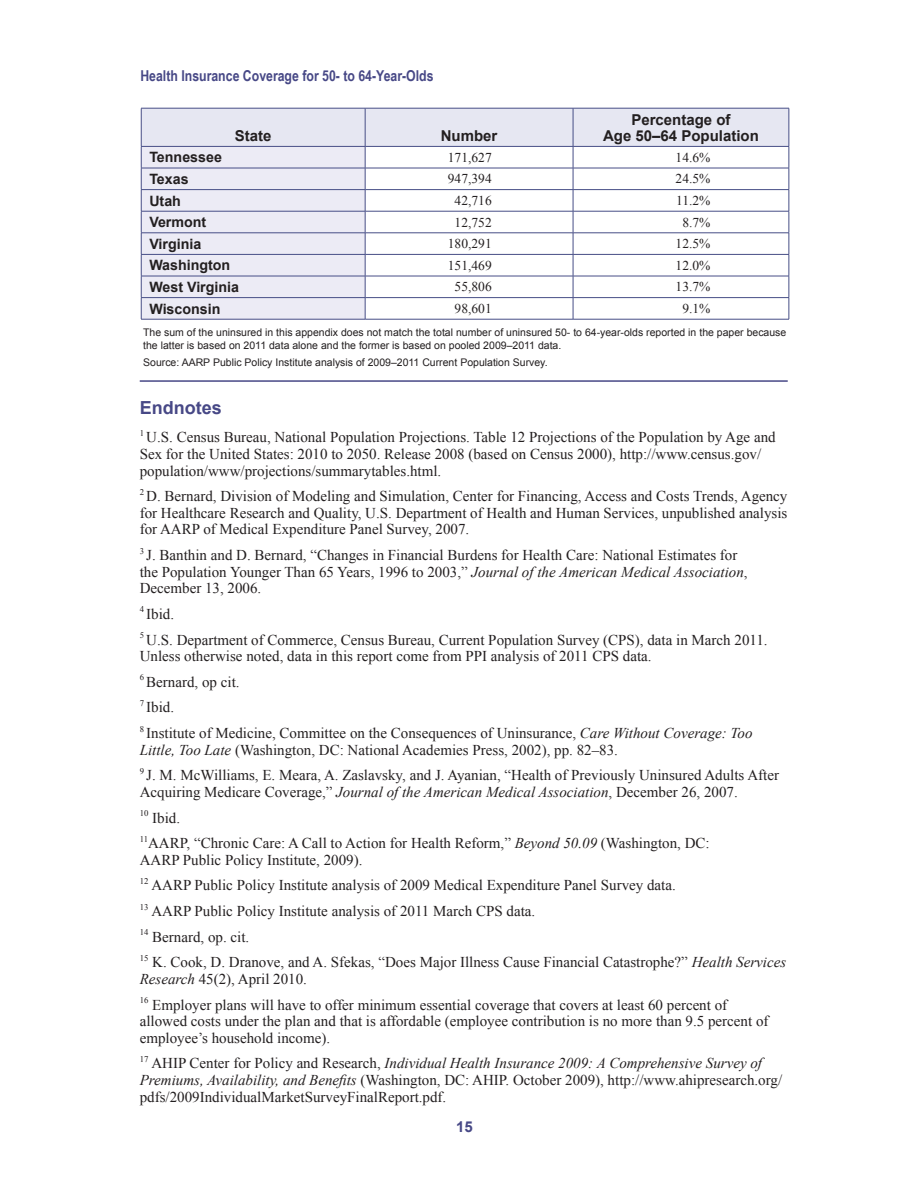
<style>
.page{position:relative;width:918px;height:1188px;background:#fff}
.page>*{position:absolute;margin:0;border:0;box-sizing:border-box;transform-origin:0 0}
.HeadEndnotes{font:700 18px "Arial";color:#474886}
.Endnote_Text{font:15px/16.6px "Times New Roman";color:#231f20}
.t1{font:700 15px "Arial Narrow";color:#474886}
.Table_ColHead{font:700 15px/16.5px "Arial";color:#231f20;text-align:center}
.t2{font:700 15px "Arial";color:#474886}
.TableText{font:700 14.25px "Arial";color:#231f20}
.TableText-2{font:13.5px "Times New Roman";color:#231f20}
.TableSource{font:10.5px/12.6px "Arial";color:#231f20}
.s1{font-style:italic}
</style>
<div class="page">
<hr style="left:140px;top:380px;width:648px;height:2px;background:#474886">
<hr style="left:141px;top:319px;width:224px;height:1px;background:#474e86">
<hr style="left:365px;top:319px;width:208px;height:1px;background:#474e86">
<hr style="left:573px;top:319px;width:216px;height:1px;background:#474e86">
<svg style="left:141px;top:108px;width:649px;height:211px"></svg>
<p class="t1" style="left:140px;top:64px;width:295px">Health Insurance Coverage for 50- to 64-Year-Olds</p>
<p class="Table_ColHead" style="left:235px;top:128px;width:38px">State</p>
<p class="Table_ColHead" style="left:441px;top:128px;width:58px">Number</p>
<p class="Table_ColHead" style="left:603px;top:111px;width:157px">Percentage of<br>Age 50–64 Population</p>
<p class="TableText" style="left:149px;top:148px;width:74px">Tennessee</p>
<p class="TableText-2" style="left:448px;top:148px;width:45px">171,627</p>
<p class="TableText-2" style="left:676px;top:148px;width:36px">14.6%</p>
<p class="TableText" style="left:149px;top:169px;width:41px">Texas</p>
<p class="TableText-2" style="left:448px;top:170px;width:45px">947,394</p>
<p class="TableText-2" style="left:676px;top:170px;width:36px">24.5%</p>
<p class="TableText" style="left:149px;top:191px;width:33px">Utah</p>
<p class="TableText-2" style="left:455px;top:191px;width:39px">42,716</p>
<p class="TableText-2" style="left:676px;top:191px;width:36px">11.2%</p>
<p class="TableText" style="left:149px;top:213px;width:59px">Vermont</p>
<p class="TableText-2" style="left:455px;top:213px;width:39px">12,752</p>
<p class="TableText-2" style="left:682px;top:213px;width:30px">8.7%</p>
<p class="TableText" style="left:149px;top:234px;width:54px">Virginia</p>
<p class="TableText-2" style="left:448px;top:235px;width:45px">180,291</p>
<p class="TableText-2" style="left:676px;top:235px;width:36px">12.5%</p>
<p class="TableText" style="left:149px;top:256px;width:83px">Washington</p>
<p class="TableText-2" style="left:448px;top:256px;width:45px">151,469</p>
<p class="TableText-2" style="left:676px;top:256px;width:36px">12.0%</p>
<p class="TableText" style="left:149px;top:277px;width:91px">West Virginia</p>
<p class="TableText-2" style="left:455px;top:278px;width:39px">55,806</p>
<p class="TableText-2" style="left:676px;top:278px;width:36px">13.7%</p>
<p class="TableText" style="left:149px;top:299px;width:73px">Wisconsin</p>
<p class="TableText-2" style="left:455px;top:299px;width:39px">98,601</p>
<p class="TableText-2" style="left:682px;top:299px;width:30px">9.1%</p>
<p class="TableSource" style="left:143px;top:326px;width:645px">The sum of the uninsured in this appendix does not match the total number of uninsured 50- to 64-year-olds reported in the paper because the latter is based on 2011 data alone and the former is based on pooled 2009–2011 data.</p>
<p class="TableSource" style="left:143px;top:356px;width:406px">Source: AARP Public Policy Institute analysis of 2009–2011 Current Population Survey.</p>
<p class="HeadEndnotes" style="left:140px;top:396px;width:84px">Endnotes</p>
<p class="Endnote_Text" style="left:140px;top:429px;width:637px"><sup>1</sup> U.S. Census Bureau, National Population Projections. Table 12 Projections of the Population by Age and<br>Sex for the United States: 2010 to 2050. Release 2008 (based on Census 2000), http://www.census.gov/ population/www/projections/summarytables.html.</p>
<p class="Endnote_Text" style="left:140px;top:488px;width:649px;text-align:justify"><sup>2</sup> D. Bernard, Division of Modeling and Simulation, Center for Financing, Access and Costs Trends, Agency for Healthcare Research and Quality, U.S. Department of Health and Human Services, unpublished analysis for AARP of Medical Expenditure Panel Survey, 2007.</p>
<p class="Endnote_Text" style="left:140px;top:547px;width:609px"><sup>3</sup> J. Banthin and D. Bernard, “Changes in Financial Burdens for Health Care: National Estimates for the Population Younger Than 65 Years, 1996 to 2003,” <span class="s1">Journal of the American Medical Association</span>,<br>December 13, 2006.</p>
<p class="Endnote_Text" style="left:140px;top:605px;width:36px"><sup>4</sup> Ibid.</p>
<p class="Endnote_Text" style="left:140px;top:631px;width:629px"><sup>5</sup> U.S. Department of Commerce, Census Bureau, Current Population Survey (CPS), data in March 2011.<br>Unless otherwise noted, data in this report come from PPI analysis of 2011 CPS data.</p>
<p class="Endnote_Text" style="left:140px;top:673px;width:101px"><sup>6</sup> Bernard, op cit.</p>
<p class="Endnote_Text" style="left:140px;top:699px;width:36px"><sup>7</sup> Ibid.</p>
<p class="Endnote_Text" style="left:140px;top:724px;width:614px"><sup>8</sup> Institute of Medicine, Committee on the Consequences of Uninsurance, <span class="s1">Care Without Coverage: Too<br>Little, Too Late</span> (Washington, DC: National Academies Press, 2002), pp. 82–83.</p>
<p class="Endnote_Text" style="left:140px;top:767px;width:641px"><sup>9</sup> J. M. McWilliams, E. Meara, A. Zaslavsky, and J. Ayanian, “Health of Previously Uninsured Adults After<br>Acquiring Medicare Coverage,” <span class="s1">Journal of the American Medical Association</span>, December 26, 2007.</p>
<p class="Endnote_Text" style="left:140px;top:809px;width:42px"><sup>10</sup> Ibid.</p>
<p class="Endnote_Text" style="left:140px;top:835px;width:572px"><sup>11</sup>AARP, “Chronic Care: A Call to Action for Health Reform,” <span class="s1">Beyond 50.09</span> (Washington, DC:<br>AARP Public Policy Institute, 2009).</p>
<p class="Endnote_Text" style="left:140px;top:877px;width:538px"><sup>12</sup> AARP Public Policy Institute analysis of 2009 Medical Expenditure Panel Survey data.</p>
<p class="Endnote_Text" style="left:140px;top:902px;width:397px"><sup>13</sup> AARP Public Policy Institute analysis of 2011 March CPS data.</p>
<p class="Endnote_Text" style="left:140px;top:928px;width:111px"><sup>14</sup> Bernard, op. cit.</p>
<p class="Endnote_Text" style="left:140px;top:954px;width:648px"><sup>15</sup> K. Cook, D. Dranove, and A. Sfekas, “Does Major Illness Cause Financial Catastrophe?” <span class="s1">Health Services<br>Research</span> 45(2), April 2010.</p>
<p class="Endnote_Text" style="left:140px;top:996px;width:630px"><sup>16</sup> Employer plans will have to offer minimum essential coverage that covers at least 60 percent of allowed costs under the plan and that is affordable (employee contribution is no more than 9.5 percent of employee’s household income).</p>
<p class="Endnote_Text" style="left:140px;top:1055px;width:644px"><sup>17</sup> AHIP Center for Policy and Research, <span class="s1">Individual Health Insurance 2009: A Comprehensive Survey of<br>Premiums, Availability, and Benefits</span> (Washington, DC: AHIP. October 2009), http://www.ahipresearch.org/ pdfs/2009IndividualMarketSurveyFinalReport.pdf.</p>
<p class="t2" style="left:456px;top:1117px;width:18px">15</p>
</div>
